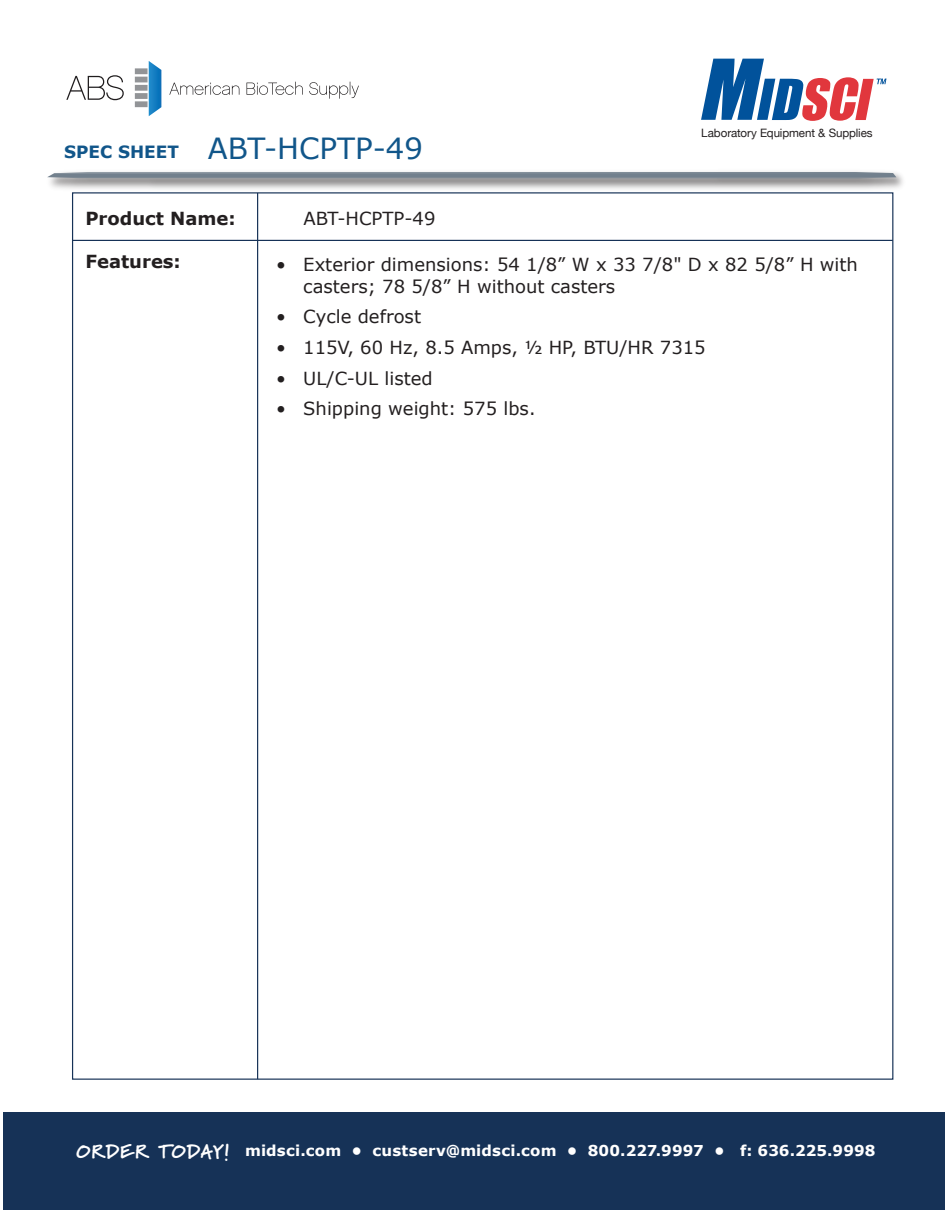
<style>
.page{position:relative;width:945px;height:1215px;background:#fff}
.page>*{position:absolute;margin:0;border:0;box-sizing:border-box;transform-origin:0 0}
.t1{font:29.1px "Verdana";color:#11568a}
.t2{font:18px/21.6px "Verdana";color:#231f20}
.t3{font:700 18px "Verdana";color:#231f20}
.t4{font:700 15px "Verdana";letter-spacing:.01em;color:#fff}
.t5{font:11.55px "Helvetica Neue";letter-spacing:-.01em;color:#231f20}
.s1{font-weight:700;font-size:16.95px}
.s2{font-family:"Marydale";font-weight:900;font-size:19.5px}
</style>
<div class="page">
<svg style="left:66px;top:75px;width:58px;height:25px"></svg>
<svg style="left:169px;top:83px;width:70px;height:12px"></svg>
<svg style="left:247px;top:82px;width:56px;height:13px"></svg>
<svg style="left:309px;top:82px;width:50px;height:17px"></svg>
<div style="left:135px;top:101px;width:13px;height:6px;background:#929497"></div>
<div style="left:135px;top:93px;width:13px;height:6px;background:#929497"></div>
<div style="left:135px;top:85px;width:13px;height:6px;background:#929497"></div>
<div style="left:135px;top:77px;width:13px;height:5px;background:#929497"></div>
<div style="left:135px;top:68px;width:13px;height:6px;background:#929497"></div>
<svg style="left:149px;top:61px;width:12px;height:55px"></svg>
<svg style="left:47px;top:172px;width:849px;height:6px"></svg>
<div style="left:3px;top:1112px;width:942px;height:98px;background:#163257"></div>
<svg style="left:701px;top:59px;width:186px;height:62px"></svg>
<hr style="left:73px;top:240px;width:820px;height:1px;background:#163257">
<hr style="left:257px;top:193px;width:1px;height:886px;background:#163257">
<h1 class="t1" style="left:64px;top:130px;width:360px"><span class="s1">SPEC SHEET</span> ABT-HCPTP-49</h1>
<p class="t5" style="left:701px;top:125px;width:173px">Laboratory Equipment &amp; Supplies</p>
<p class="t3" style="left:85px;top:207px;width:152px">Product Name:</p>
<p class="t3" style="left:85px;top:249px;width:97px">Features:</p>
<p class="t2" style="left:303px;top:208px;width:134px">ABT-HCPTP-49</p>
<p class="t2" style="left:303px;top:254px;width:556px;text-indent:-27px">• Exterior dimensions: 54 1/8” W x 33 7/8" D x 82 5/8” H with casters; 78 5/8” H without casters</p>
<p class="t2" style="left:276px;top:306px;width:146px">• Cycle defrost</p>
<p class="t2" style="left:276px;top:337px;width:431px">• 115V, 60 Hz, 8.5 Amps, ½ HP, BTU/HR 7315</p>
<p class="t2" style="left:276px;top:368px;width:158px">• UL/C-UL listed</p>
<p class="t2" style="left:276px;top:398px;width:261px">• Shipping weight: 575 lbs.</p>
<p class="t4" style="left:76px;top:1141px;width:801px"><span class="s2">ORDER TODAY!</span> midsci.com • custserv@midsci.com • 800.227.9997 • f: 636.225.9998</p>
</div>
